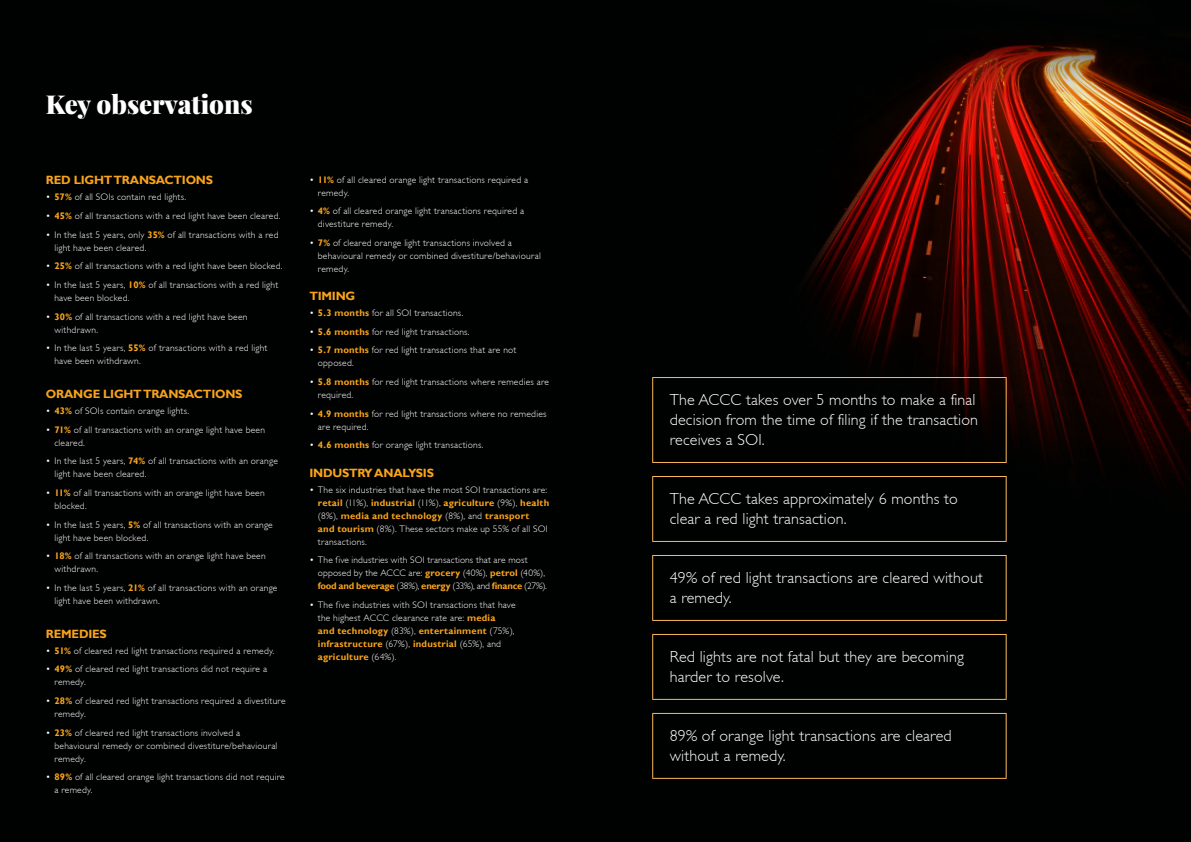
<style>
.page{position:relative;width:1191px;height:842px;background:#fff}
.page>*{position:absolute;margin:0;border:0;box-sizing:border-box;transform-origin:0 0}
.Page_Header{font:900 26px "Playfair Display";color:#fff}
.Heading_2{font:300 16px/20px "Gill Sans";letter-spacing:.01em;color:#fff}
.Heading_1{font:700 12px "Gill Sans";letter-spacing:-.02em;color:#f9a31b}
.t1{font:300 9.5px/13px "Gill Sans";letter-spacing:.025em;color:#fff}
.s1{font-weight:700;color:#f9a31b}
</style>
<div class="page">
<img style="left:0;top:0;width:1191px;height:842px">
<hr style="left:652px;top:377px;width:354px;height:1px;background:#fcb958">
<hr style="left:652px;top:378px;width:1px;height:84px;background:#fcb958">
<hr style="left:1005px;top:378px;width:1px;height:84px;background:#fcb958">
<hr style="left:652px;top:462px;width:354px;height:1px;background:#fcb958">
<hr style="left:652px;top:476px;width:354px;height:1px;background:#fcb958">
<hr style="left:652px;top:477px;width:1px;height:64px;background:#fcb958">
<hr style="left:1005px;top:477px;width:1px;height:64px;background:#fcb958">
<hr style="left:652px;top:541px;width:354px;height:1px;background:#fcb958">
<hr style="left:652px;top:555px;width:354px;height:1px;background:#fcb958">
<hr style="left:652px;top:556px;width:1px;height:64px;background:#fcb958">
<hr style="left:1005px;top:556px;width:1px;height:64px;background:#fcb958">
<hr style="left:652px;top:620px;width:354px;height:1px;background:#fcb958">
<hr style="left:652px;top:634px;width:354px;height:1px;background:#fcb958">
<hr style="left:652px;top:635px;width:1px;height:64px;background:#fcb958">
<hr style="left:1005px;top:635px;width:1px;height:64px;background:#fcb958">
<hr style="left:652px;top:699px;width:354px;height:1px;background:#fcb958">
<hr style="left:652px;top:713px;width:354px;height:1px;background:#fcb958">
<hr style="left:652px;top:714px;width:1px;height:64px;background:#fcb958">
<hr style="left:1005px;top:714px;width:1px;height:64px;background:#fcb958">
<hr style="left:652px;top:778px;width:354px;height:1px;background:#fcb958">
<p class="Page_Header" style="left:46px;top:87px;width:208px">Key observations</p>
<p class="Heading_1" style="left:46px;top:173px;width:169px">RED LIGHT TRANSACTIONS</p>
<p class="t1" style="left:46px;top:191px;width:142px">• <span class="s1">57%</span> of all SOIs contain red lights.</p>
<p class="t1" style="left:46px;top:209px;width:236px">• <span class="s1">45%</span> of all transactions with a red light have been cleared.</p>
<p class="t1" style="left:54px;top:228px;width:225px;text-indent:-9px">• In the last 5 years, only <span class="s1">35%</span> of all transactions with a red light have been cleared.</p>
<p class="t1" style="left:46px;top:260px;width:238px">• <span class="s1">25%</span> of all transactions with a red light have been blocked.</p>
<p class="t1" style="left:54px;top:278px;width:225px;text-indent:-9px">• In the last 5 years, <span class="s1">10%</span> of all transactions with a red light have been blocked.</p>
<p class="t1" style="left:54px;top:310px;width:194px;text-indent:-9px">• <span class="s1">30%</span> of all transactions with a red light have been withdrawn.</p>
<p class="t1" style="left:54px;top:342px;width:214px;text-indent:-9px">• In the last 5 years, <span class="s1">55%</span> of transactions with a red light have been withdrawn.</p>
<p class="Heading_1" style="left:46px;top:387px;width:198px">ORANGE LIGHT TRANSACTIONS</p>
<p class="t1" style="left:46px;top:404px;width:145px">• <span class="s1">43%</span> of SOIs contain orange lights.</p>
<p class="t1" style="left:54px;top:423px;width:212px;text-indent:-9px">• <span class="s1">71%</span> of all transactions with an orange light have been cleared.</p>
<p class="t1" style="left:54px;top:455px;width:225px;text-indent:-9px">• In the last 5 years, <span class="s1">74%</span> of all transactions with an orange light have been cleared.</p>
<p class="t1" style="left:54px;top:486px;width:212px;text-indent:-9px">• <span class="s1">11%</span> of all transactions with an orange light have been blocked.</p>
<p class="t1" style="left:54px;top:518px;width:220px;text-indent:-9px">• In the last 5 years, <span class="s1">5%</span> of all transactions with an orange light have been blocked.</p>
<p class="t1" style="left:54px;top:550px;width:213px;text-indent:-9px">• <span class="s1">18%</span> of all transactions with an orange light have been withdrawn.</p>
<p class="t1" style="left:54px;top:581px;width:224px;text-indent:-9px">• In the last 5 years, <span class="s1">21%</span> of all transactions with an orange light have been withdrawn.</p>
<p class="Heading_1" style="left:46px;top:627px;width:62px">REMEDIES</p>
<p class="t1" style="left:46px;top:644px;width:230px">• <span class="s1">51%</span> of cleared red light transactions required a remedy.</p>
<p class="t1" style="left:54px;top:663px;width:214px;text-indent:-9px">• <span class="s1">49%</span> of cleared red light transactions did not require a remedy.</p>
<p class="t1" style="left:54px;top:694px;width:233px;text-indent:-9px">• <span class="s1">28%</span> of cleared red light transactions required a divestiture remedy.</p>
<p class="t1" style="left:54px;top:726px;width:224px;text-indent:-9px">• <span class="s1">23%</span> of cleared red light transactions involved a behavioural remedy or combined divestiture/behavioural remedy.</p>
<p class="t1" style="left:54px;top:771px;width:232px;text-indent:-9px">• <span class="s1">89%</span> of all cleared orange light transactions did not require a remedy.</p>
<p class="t1" style="left:318px;top:173px;width:212px;text-indent:-9px">• <span class="s1">11%</span> of all cleared orange light transactions required a remedy.</p>
<p class="t1" style="left:318px;top:205px;width:208px;text-indent:-9px">• <span class="s1">4%</span> of all cleared orange light transactions required a divestiture remedy.</p>
<p class="t1" style="left:318px;top:237px;width:224px;text-indent:-9px">• <span class="s1">7%</span> of cleared orange light transactions involved a behavioural remedy or combined divestiture/behavioural remedy.</p>
<p class="Heading_1" style="left:309px;top:289px;width:47px">TIMING</p>
<p class="t1" style="left:309px;top:307px;width:155px">• <span class="s1">5.3 months</span> for all SOI transactions.</p>
<p class="t1" style="left:309px;top:325px;width:162px">• <span class="s1">5.6 months</span> for red light transactions.</p>
<p class="t1" style="left:318px;top:344px;width:200px;text-indent:-9px">• <span class="s1">5.7 months</span> for red light transactions that are not opposed.</p>
<p class="t1" style="left:318px;top:376px;width:233px;text-indent:-9px">• <span class="s1">5.8 months</span> for red light transactions where remedies are required.</p>
<p class="t1" style="left:318px;top:407px;width:230px;text-indent:-9px">• <span class="s1">4.9 months</span> for red light transactions where no remedies are required.</p>
<p class="t1" style="left:309px;top:439px;width:176px">• <span class="s1">4.6 months</span> for orange light transactions.</p>
<p class="Heading_1" style="left:309px;top:465px;width:126px">INDUSTRY ANALYSIS</p>
<p class="t1" style="left:318px;top:483px;width:233px;text-indent:-9px">• The six industries that have the most SOI transactions are: <span class="s1">retail</span> (11%), <span class="s1">industrial</span> (11%), <span class="s1">agriculture</span> (9%), <span class="s1">health </span>(8%), <span class="s1">media and technology</span> (8%), and <span class="s1">transport<br>and tourism</span> (8%). These sectors make up 55% of all SOI transactions.</p>
<p class="t1" style="left:318px;top:554px;width:231px;text-indent:-9px">• The five industries with SOI transactions that are most opposed by the ACCC are: <span class="s1">grocery</span> (40%), <span class="s1">petrol</span> (40%), <span class="s1">food and beverage</span> (38%), <span class="s1">energy</span> (33%), and <span class="s1">finance</span> (27%).</p>
<p class="t1" style="left:318px;top:598px;width:199px;text-indent:-9px">• The five industries with SOI transactions that have the highest ACCC clearance rate are: <span class="s1">media<br>and technology</span> (83%), <span class="s1">entertainment</span> (75%), <span class="s1">infrastructure</span> (67%), <span class="s1">industrial</span> (65%), and <span class="s1">agriculture</span> (64%).</p>
<p class="Heading_2" style="left:669px;top:390px;width:310px">The ACCC takes over 5 months to make a final decision from the time of filing if the transaction receives a SOI.</p>
<p class="Heading_2" style="left:669px;top:489px;width:290px">The ACCC takes approximately 6 months to clear a red light transaction.</p>
<p class="Heading_2" style="left:669px;top:568px;width:315px">49% of red light transactions are cleared without a remedy.</p>
<p class="Heading_2" style="left:669px;top:647px;width:296px">Red lights are not fatal but they are becoming harder to resolve.</p>
<p class="Heading_2" style="left:669px;top:726px;width:283px">89% of orange light transactions are cleared without a remedy.</p>
</div>
